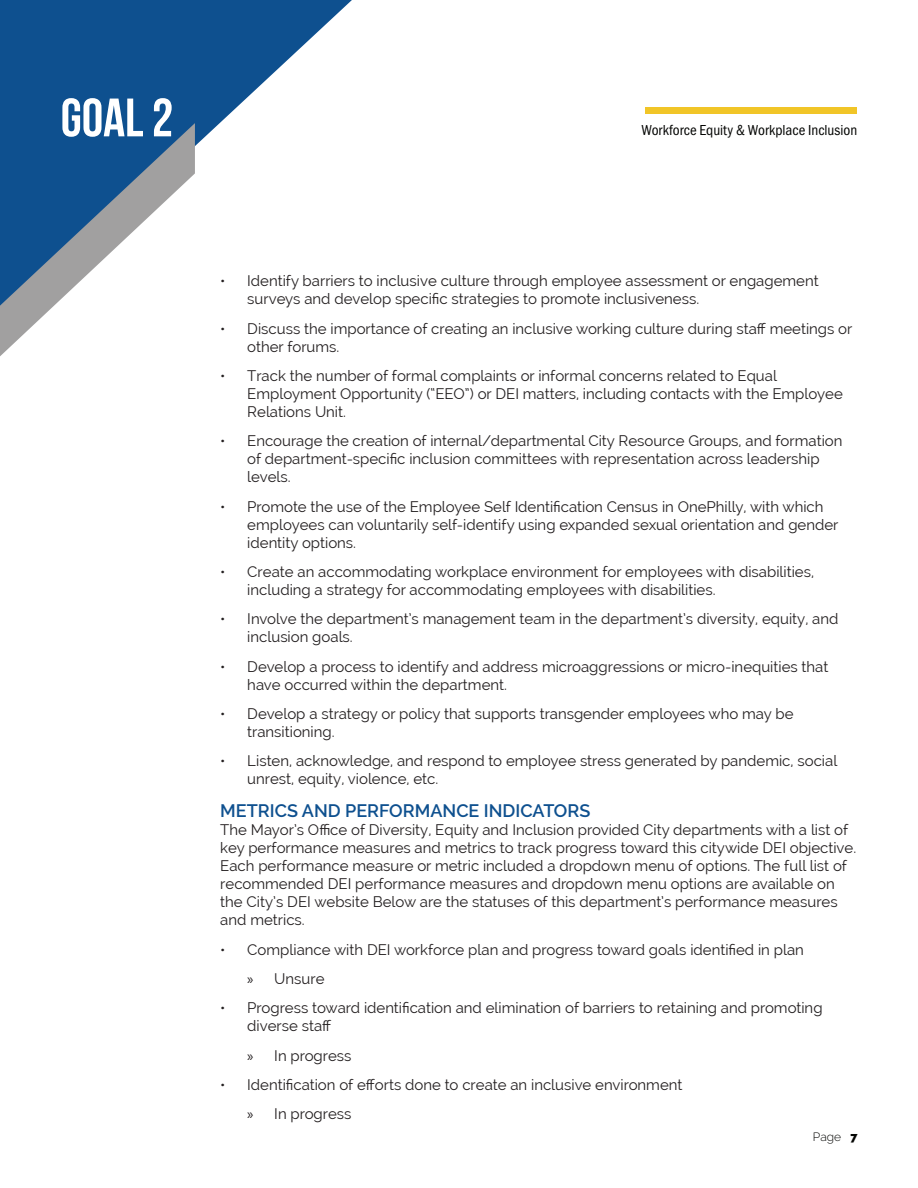
<style>
.page{position:relative;width:918px;height:1188px;background:#fff}
.page>*{position:absolute;margin:0;border:0;box-sizing:border-box;transform-origin:0 0}
.t1{font:700 54px "Bebas Neue";color:#fff}
.t2{font:600 18px "Raleway";color:#0e508f}
.t3{font:15px/18px "Raleway";color:#231f20}
.t4{font:15px "Franklin Gothic URW Cond";color:#040503}
.t5{font:300 12px "Raleway";color:#040503}
.s1{font-family:"Myriad Pro"}
.s2{font-weight:900}
</style>
<div class="page">
<svg style="left:0;top:0;width:352px;height:146px;fill:#0e508f"></svg>
<svg style="left:0;top:123px;width:195px;height:233px"></svg>
<div style="left:646px;top:108px;width:211px;height:6px;background:#f1c527"></div>
<p class="t1" style="left:61px;top:88px;width:114px">Goal 2</p>
<p class="t4" style="left:642px;top:119px;width:217px">Workforce Equity &amp; Workplace Inclusion</p>
<p class="t3" style="left:247px;top:272px;width:573px;text-indent:-27px">• Identify barriers to inclusive culture through employee assessment or engagement surveys and develop specific strategies to promote inclusiveness.</p>
<p class="t3" style="left:247px;top:319px;width:607px;text-indent:-27px">• Discuss the importance of creating an inclusive working culture during staff meetings or other forums.</p>
<p class="t3" style="left:247px;top:367px;width:597px;text-indent:-27px">• Track the number of formal complaints or informal concerns related to Equal<br>Employment Opportunity (“EEO”) or DEI matters, including contacts with the Employee<br>Relations Unit.</p>
<p class="t3" style="left:247px;top:432px;width:597px;text-indent:-27px">• Encourage the creation of internal/departmental City Resource Groups, and formation of department-specific inclusion committees with representation across leadership levels.</p>
<p class="t3" style="left:247px;top:497px;width:593px;text-indent:-27px">• Promote the use of the Employee Self Identification Census in OnePhilly, with which employees can voluntarily self-identify using expanded sexual orientation and gender identity options.</p>
<p class="t3" style="left:247px;top:563px;width:568px;text-indent:-27px">• Create an accommodating workplace environment for employees with disabilities, including a strategy for accommodating employees with disabilities.</p>
<p class="t3" style="left:247px;top:610px;width:593px;text-indent:-27px">• Involve the department’s management team in the department’s diversity, equity, and inclusion goals.</p>
<p class="t3" style="left:247px;top:657px;width:583px;text-indent:-27px">• Develop a process to identify and address microaggressions or micro-inequities that have occurred within the department.</p>
<p class="t3" style="left:247px;top:705px;width:548px;text-indent:-27px">• Develop a strategy or policy that supports transgender employees who may be transitioning.</p>
<p class="t3" style="left:247px;top:752px;width:592px;text-indent:-27px">• Listen, acknowledge, and respond to employee stress generated by pandemic, social unrest, equity, violence, etc.</p>
<p class="t2" style="left:220px;top:801px;width:372px">METRICS AND PERFORMANCE INDICATORS</p>
<p class="t3" style="left:220px;top:821px;width:637px">The Mayor’s Office of Diversity, Equity and Inclusion provided City departments with a list of key performance measures and metrics to track progress toward this citywide DEI objective.<br>Each performance measure or metric included a dropdown menu of options. The full list of recommended DEI performance measures and dropdown menu options are available on the City’s DEI website Below are the statuses of this department’s performance measures and metrics.</p>
<p class="t3" style="left:220px;top:940px;width:585px">• Compliance with DEI workforce plan and progress toward goals identified in plan</p>
<p class="t3" style="left:247px;top:970px;width:79px"><span class="s1">»</span> Unsure</p>
<p class="t3" style="left:247px;top:999px;width:577px;text-indent:-27px">• Progress toward identification and elimination of barriers to retaining and promoting diverse staff</p>
<p class="t3" style="left:247px;top:1046px;width:106px"><span class="s1">»</span> In progress</p>
<p class="t3" style="left:220px;top:1076px;width:464px">• Identification of efforts done to create an inclusive environment</p>
<p class="t3" style="left:247px;top:1105px;width:106px"><span class="s1">»</span> In progress</p>
<p class="t5" style="left:813px;top:1130px;width:46px">Page <span class="s2">7</span></p>
</div>
